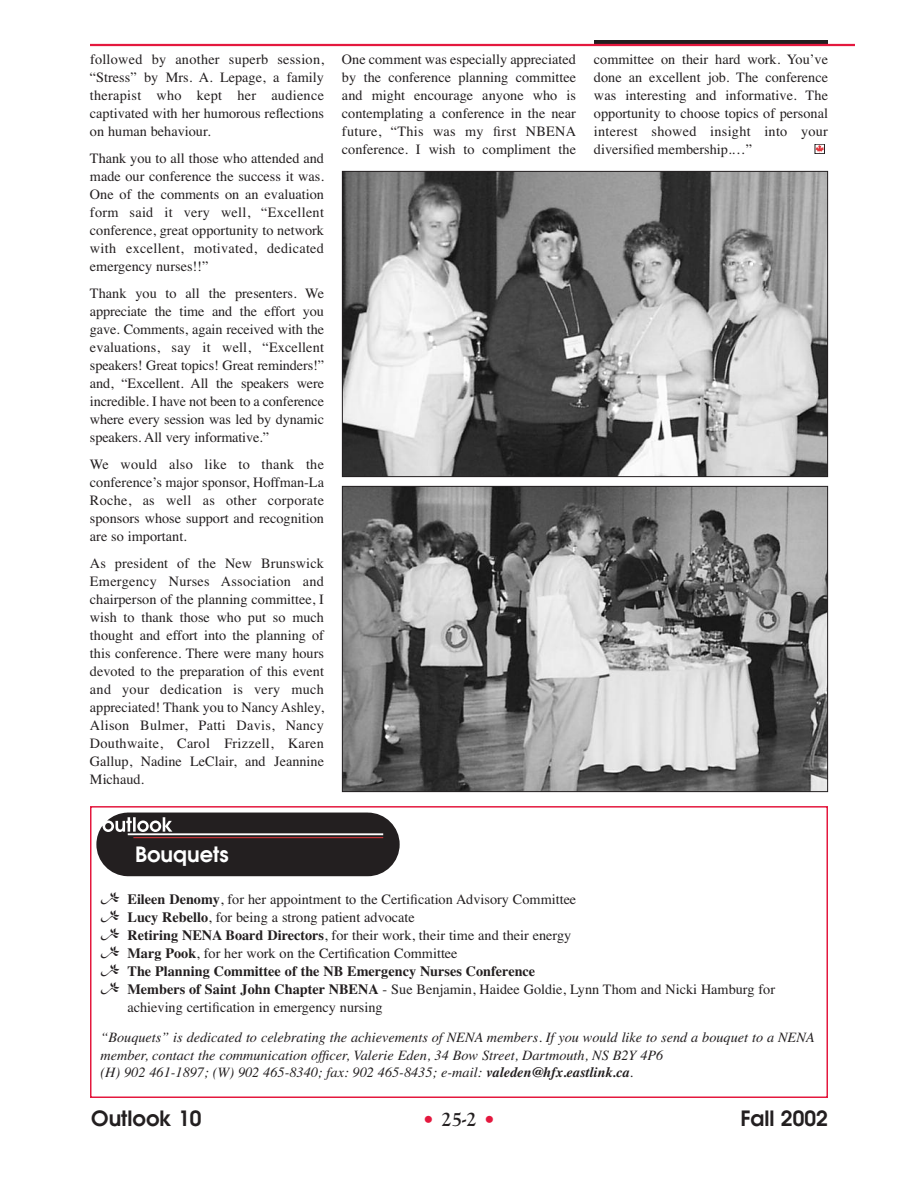
<style>
.page{position:relative;width:918px;height:1188px;background:#fff}
.page>*{position:absolute;margin:0;border:0;box-sizing:border-box;transform-origin:0 0}
.t1{font:600 21px "Avant Garde";color:#231f20}
.t2{font:600 21px "Avant Garde";color:#fff}
.t3{font:700 21px "Goudy Old Style T";color:#231f20}
.t4{font:14.25px/18px "Times";color:#231f20;text-align:justify}
.t5{font:italic 14.25px/18px "Times";color:#231f20}
.s1{font-weight:700}
.s2{font-family:"Avant Garde";font-weight:600;color:#e4183e}
</style>
<div class="page">
<svg style="left:594px;top:40px;width:234px;height:4px"></svg>
<hr style="left:90px;top:44px;width:765px;height:2px;background:#e4183e">
<svg style="left:817px;top:146px;width:6px;height:6px"></svg>
<div style="left:815px;top:144px;width:10px;height:10px;border:1px solid #231f20"></div>
<img style="left:344px;top:173px;width:482px;height:302px">
<div style="left:342px;top:171px;width:486px;height:306px;border:1px solid #231f20"></div>
<img style="left:344px;top:488px;width:482px;height:302px">
<div style="left:342px;top:486px;width:486px;height:306px;border:1px solid #231f20"></div>
<div style="left:90px;top:806px;width:738px;height:292px;border:2px solid #e4183e"></div>
<div style="left:94px;top:811px;width:306px;height:72px;background:linear-gradient(to right,#fff,#fff)"></div>
<svg style="left:96px;top:813px;width:304px;height:63px;background:#343031"></svg>
<hr style="left:128px;top:833px;width:255px;height:2px;background:#fff">
<hr style="left:133px;top:837px;width:250px;height:1px;background:#e1373d">
<p class="t4" style="left:90px;top:50px;width:236px">followed by another superb session, “Stress” by Mrs. A. Lepage, a family therapist who kept her audience captivated with her humorous reflections on human behaviour.</p>
<p class="t4" style="left:90px;top:149px;width:236px">Thank you to all those who attended and made our conference the success it was.<br>One of the comments on an evaluation form said it very well, “Excellent conference, great opportunity to network with excellent, motivated, dedicated emergency nurses!!”</p>
<p class="t4" style="left:90px;top:284px;width:236px">Thank you to all the presenters. We appreciate the time and the effort you gave. Comments, again received with the evaluations, say it well, “Excellent speakers! Great topics! Great reminders!” and, “Excellent. All the speakers were incredible. I have not been to a conference where every session was led by dynamic speakers. All very informative.”</p>
<p class="t4" style="left:90px;top:455px;width:236px">We would also like to thank the conference’s major sponsor, Hoffman-La Roche, as well as other corporate sponsors whose support and recognition are so important.</p>
<p class="t4" style="left:90px;top:554px;width:236px">As president of the New Brunswick Emergency Nurses Association and chairperson of the planning committee, I wish to thank those who put so much thought and effort into the planning of this conference. There were many hours devoted to the preparation of this event and your dedication is very much appreciated! Thank you to Nancy Ashley, Alison Bulmer, Patti Davis, Nancy Douthwaite, Carol Frizzell, Karen Gallup, Nadine LeClair, and Jeannine Michaud.</p>
<p class="t4" style="left:342px;top:50px;width:236px">One comment was especially appreciated by the conference planning committee and might encourage anyone who is contemplating a conference in the near future, “This was my first NBENA conference. I wish to compliment the</p>
<p class="t4" style="left:594px;top:50px;width:236px">committee on their hard work. You’ve done an excellent job. The conference was interesting and informative. The opportunity to choose topics of personal interest showed insight into your diversified membership.…”</p>
<h1 class="t2" style="left:135px;top:843px;width:95px">Bouquets</h1>
<p class="t4" style="left:127px;top:890px;width:649px;text-align:left"><span class="s1">Eileen Denomy</span>, for her appointment to the Certification Advisory Committee<br><span class="s1">Lucy Rebello</span>, for being a strong patient advocate<br><span class="s1">Retiring NENA Board Directors</span>, for their work, their time and their energy<br><span class="s1">Marg Pook</span>, for her work on the Certification Committee<br><span class="s1">The Planning Committee of the NB Emergency Nurses Conference<br>Members of Saint John Chapter NBENA</span> - Sue Benjamin, Haidee Goldie, Lynn Thom and Nicki Hamburg for achieving certification in emergency nursing</p>
<p class="t5" style="left:100px;top:1028px;width:716px">“Bouquets” is dedicated to celebrating the achievements of NENA members. If you would like to send a bouquet to a NENA member, contact the communication officer, Valerie Eden, 34 Bow Street, Dartmouth, NS B2Y 4P6</p>
<p class="t5" style="left:100px;top:1063px;width:534px">(H) 902 461-1897; (W) 902 465-8340; fax: 902 465-8435; e-mail: <span class="s1">valeden@hfx.eastlink.ca</span>.</p>
<h1 class="t1" style="left:91px;top:1106px;width:112px">Outlook 10</h1>
<h1 class="t3" style="left:422px;top:1106px;width:75px"><span class="s2">•</span> 25-2 <span class="s2">•</span></h1>
<h1 class="t1" style="left:740px;top:1106px;width:89px">Fall 2002</h1>
</div>
